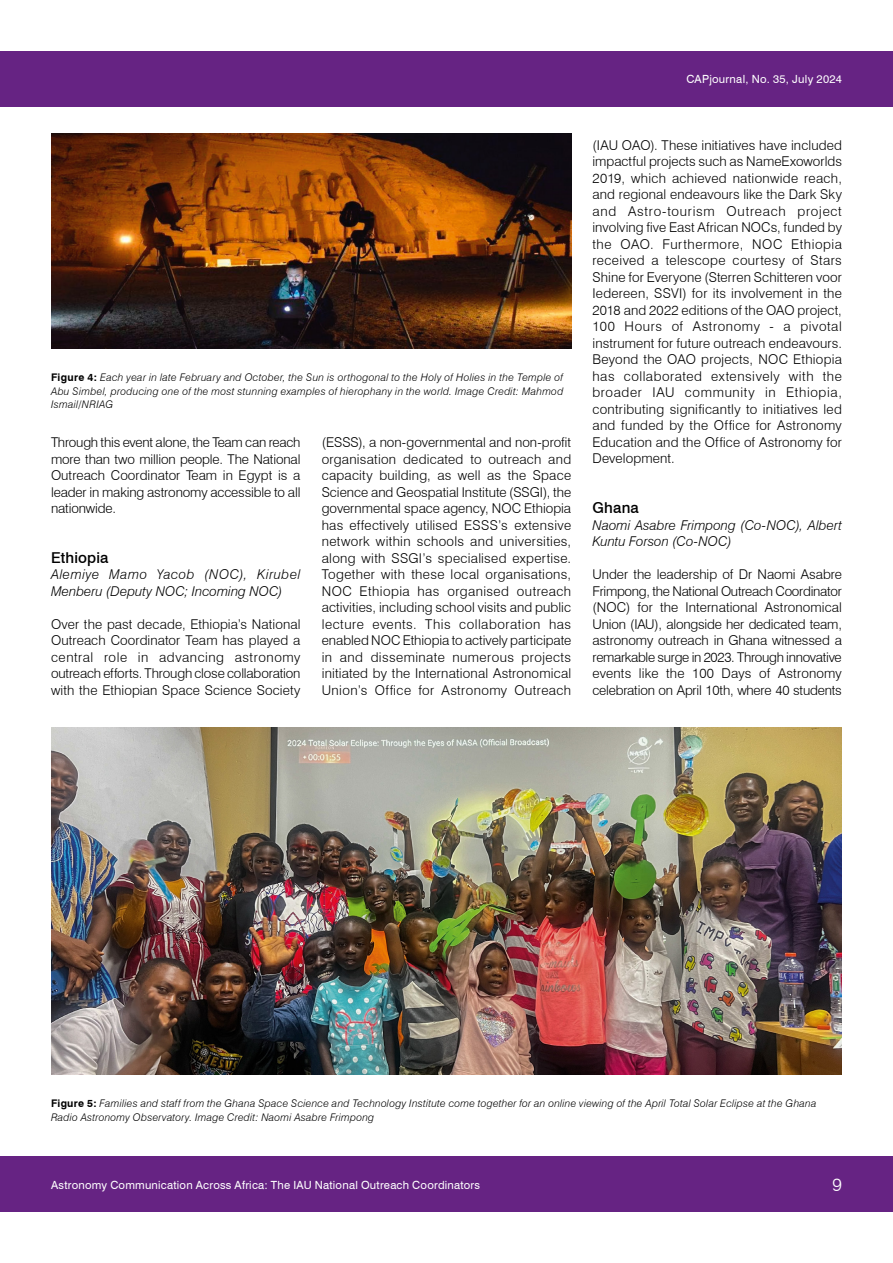
<style>
.page{position:relative;width:893px;height:1263px;background:#fff}
.page>*{position:absolute;margin:0;border:0;box-sizing:border-box;transform-origin:0 0}
.t1{font:300 18px "Swiss 721 BT";color:#fff}
.t2{font:500 15px "Swiss 721 BT";letter-spacing:.01em;color:#000}
.t3{font:300 13.5px/16.5px "Swiss 721 BT";letter-spacing:.005em;color:#000;text-align:justify}
.t4{font:italic 300 13.5px/16.5px "Swiss 721 BT";letter-spacing:.01em;color:#000}
.t5{font:11.25px "Swiss 721 BT";letter-spacing:.02em;color:#fff}
.t6{font:italic 300 10.5px/13.5px "Swiss 721 BT";letter-spacing:.02em;color:#000}
.s1{font-weight:700;font-style:normal}
</style>
<div class="page">
<div style="left:0;top:1157px;width:893px;height:55px;background:#662383"></div>
<div style="left:0;top:51px;width:893px;height:55px;background:#662383"></div>
<img style="left:51px;top:728px;width:791px;height:346px">
<img style="left:51px;top:134px;width:520px;height:214px">
<p class="t5" style="left:686px;top:72px;width:157px">CAPjournal, No. 35, July 2024</p>
<p class="t6" style="left:51px;top:370px;width:514px;text-align:justify"><span class="s1">Figure 4:</span> Each year in late February and October, the Sun is orthogonal to the Holy of Holies in the Temple of Abu Simbel, producing one of the most stunning examples of hierophany in the world. Image Credit: Mahmod Ismail/NRIAG</p>
<p class="t3" style="left:51px;top:434px;width:251px">Through this event alone, the Team can reach more than two million people. The National Outreach Coordinator Team in Egypt is a leader in making astronomy accessible to all nationwide.</p>
<p class="t2" style="left:51px;top:548px;width:59px">Ethiopia</p>
<p class="t4" style="left:51px;top:566px;width:251px">Alemiye Mamo Yacob (NOC), Kirubel<br>Menberu (Deputy NOC; Incoming NOC)</p>
<p class="t3" style="left:51px;top:615px;width:251px">Over the past decade, Ethiopia’s National Outreach Coordinator Team has played a central role in advancing astronomy outreach efforts. Through close collaboration with the Ethiopian Space Science Society</p>
<p class="t3" style="left:322px;top:434px;width:251px">(ESSS), a non-governmental and non-profit organisation dedicated to outreach and capacity building, as well as the Space Science and Geospatial Institute (SSGI), the governmental space agency, NOC Ethiopia has effectively utilised ESSS’s extensive network within schools and universities, along with SSGI’s specialised expertise.<br>Together with these local organisations, NOC Ethiopia has organised outreach activities, including school visits and public lecture events. This collaboration has enabled NOC Ethiopia to actively participate in and disseminate numerous projects initiated by the International Astronomical Union’s Office for Astronomy Outreach</p>
<p class="t3" style="left:592px;top:137px;width:251px">(IAU OAO). These initiatives have included impactful projects such as NameExoworlds 2019, which achieved nationwide reach, and regional endeavours like the Dark Sky and Astro-tourism Outreach project involving five East African NOCs, funded by the OAO. Furthermore, NOC Ethiopia received a telescope courtesy of Stars Shine for Everyone (Sterren Schitteren voor Iedereen, SSVI) for its involvement in the 2018 and 2022 editions of the OAO project, 100 Hours of Astronomy - a pivotal instrument for future outreach endeavours.<br>Beyond the OAO projects, NOC Ethiopia has collaborated extensively with the broader IAU community in Ethiopia, contributing significantly to initiatives led and funded by the Office for Astronomy Education and the Office of Astronomy for Development.</p>
<p class="t2" style="left:592px;top:499px;width:48px">Ghana</p>
<p class="t4" style="left:592px;top:516px;width:251px">Naomi Asabre Frimpong (Co-NOC), Albert<br>Kuntu Forson (Co-NOC)</p>
<p class="t3" style="left:592px;top:566px;width:251px">Under the leadership of Dr Naomi Asabre Frimpong, the National Outreach Coordinator (NOC) for the International Astronomical Union (IAU), alongside her dedicated team, astronomy outreach in Ghana witnessed a remarkable surge in 2023. Through innovative events like the 100 Days of Astronomy celebration on April 10th, where 40 students</p>
<p class="t6" style="left:51px;top:1096px;width:767px"><span class="s1">Figure 5:</span> Families and staff from the Ghana Space Science and Technology Institute come together for an online viewing of the April Total Solar Eclipse at the Ghana<br>Radio Astronomy Observatory. Image Credit: Naomi Asabre Frimpong</p>
<p class="t5" style="left:51px;top:1178px;width:431px">Astronomy Communication Across Africa: The IAU National Outreach Coordinators</p>
<h1 class="t1" style="left:832px;top:1174px;width:11px">9</h1>
</div>
